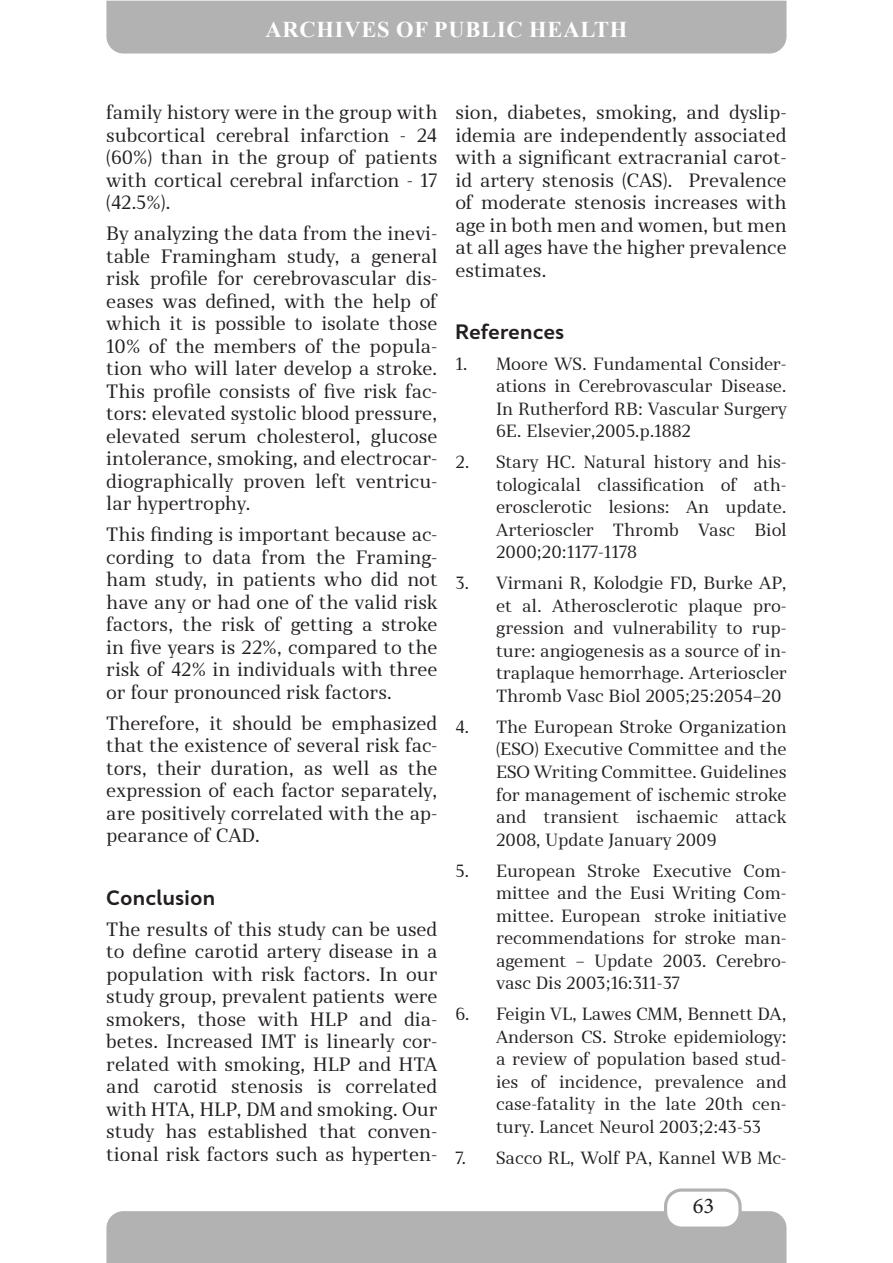
<style>
.page{position:relative;width:893px;height:1263px;background:#fff}
.page>*{position:absolute;margin:0;border:0;box-sizing:border-box;transform-origin:0 0}
.t1{font:700 22.5px "Times New Roman";letter-spacing:.035em;color:#fff}
.t2{font:22.5px "Minion Pro";color:#231f20}
.t3{font:700 19.5px "Skola Sans";color:#231f20}
.t4{font:18px/22.5px "Skola Serif";color:#231f20;text-align:justify}
.t5{font:16.5px/22.5px "Skola Serif";color:#231f20;text-align:justify}
</style>
<div class="page">
<div style="left:106px;top:1211px;width:680px;height:52px;background:#b2b2b2"></div>
<div style="left:666px;top:1190px;width:74px;height:38px;background:#fff;border-radius:16px"></div>
<div style="left:664px;top:1188px;width:78px;height:42px;border:3px solid #b2b2b2;border-radius:16px"></div>
<div style="left:106px;top:1px;width:680px;height:53px;background:#b2b2b2"></div>
<p class="t1" style="left:266px;top:13px;width:363px">ARCHIVES OF PUBLIC HEALTH</p>
<p class="t4" style="left:106px;top:101px;width:333px">family history were in the group with subcortical cerebral infarction - 24 (60%) than in the group of patients with cortical cerebral infarction - 17 (42.5%).</p>
<p class="t4" style="left:106px;top:222px;width:333px">By analyzing the data from the inevi&shy;table Framingham study, a general risk profile for cerebrovascular dis&shy;eases was defined, with the help of which it is possible to isolate those 10% of the members of the popula&shy;tion who will later develop a stroke.<br>This profile consists of five risk fac&shy;tors: elevated systolic blood pressure, elevated serum cholesterol, glucose intolerance, smoking, and electrocar&shy;diographically proven left ventricu&shy;lar hypertrophy.</p>
<p class="t4" style="left:106px;top:523px;width:333px">This finding is important because ac&shy;cording to data from the Framing&shy;ham study, in patients who did not have any or had one of the valid risk factors, the risk of getting a stroke in five years is 22%, compared to the risk of 42% in individuals with three or four pronounced risk factors.</p>
<p class="t4" style="left:106px;top:712px;width:333px">Therefore, it should be emphasized that the existence of several risk fac&shy;tors, their duration, as well as the expression of each factor separately, are positively correlated with the ap&shy;pearance of CAD.</p>
<p class="t3" style="left:106px;top:885px;width:111px">Conclusion</p>
<p class="t4" style="left:106px;top:917px;width:333px">The results of this study can be used to define carotid artery disease in a population with risk factors. In our study group, prevalent patients were smokers, those with HLP and dia&shy;betes. Increased IMT is linearly cor&shy;related with smoking, HLP and HTA and carotid stenosis is correlated with HTA, HLP, DM and smoking. Our study has established that conven&shy;tional risk factors such as hyperten-</p>
<p class="t4" style="left:455px;top:101px;width:333px">sion, diabetes, smoking, and dyslip&shy;idemia are independently associated with a significant extracranial carot&shy;id artery stenosis (CAS). Prevalence of moderate stenosis increases with age in both men and women, but men at all ages have the higher prevalence estimates.</p>
<p class="t3" style="left:455px;top:320px;width:110px">References</p>
<p class="t5" style="left:496px;top:353px;width:292px;text-indent:-40px">1. Moore WS. Fundamental Consider&shy;ations in Cerebrovascular Disease.<br>In Rutherford RB: Vascular Surgery 6E. Elsevier,2005.p.1882</p>
<p class="t5" style="left:496px;top:451px;width:292px;text-indent:-40px">2. Stary HC. Natural history and his&shy;tologicalal classification of ath&shy;erosclerotic lesions: An update.<br>Arterioscler Thromb Vasc Biol 2000;20:1177-1178</p>
<p class="t5" style="left:496px;top:572px;width:292px;text-indent:-40px">3. Virmani R, Kolodgie FD, Burke AP, et al. Atherosclerotic plaque pro&shy;gression and vulnerability to rup&shy;ture: angiogenesis as a source of in&shy;traplaque hemorrhage. Arterioscler Thromb Vasc Biol 2005;25:2054–20</p>
<p class="t5" style="left:496px;top:716px;width:292px;text-indent:-40px">4. The European Stroke Organization (ESO) Executive Committee and the ESO Writing Committee. Guidelines for management of ischemic stroke and transient ischaemic attack 2008, Update January 2009</p>
<p class="t5" style="left:496px;top:859px;width:292px;text-indent:-40px">5. European Stroke Executive Com&shy;mittee and the Eusi Writing Com&shy;mittee. European stroke initiative recommendations for stroke man&shy;agement – Update 2003. Cerebro&shy;vasc Dis 2003;16:311-37</p>
<p class="t5" style="left:496px;top:1003px;width:292px;text-indent:-40px">6. Feigin VL, Lawes CMM, Bennett DA, Anderson CS. Stroke epidemiology: a review of population based stud&shy;ies of incidence, prevalence and case-fatality in the late 20th cen&shy;tury. Lancet Neurol 2003;2:43-53</p>
<p class="t5" style="left:455px;top:1146px;width:333px">7. Sacco RL, Wolf PA, Kannel WB Mc-</p>
<p class="t2" style="left:693px;top:1191px;width:23px">63</p>
</div>
